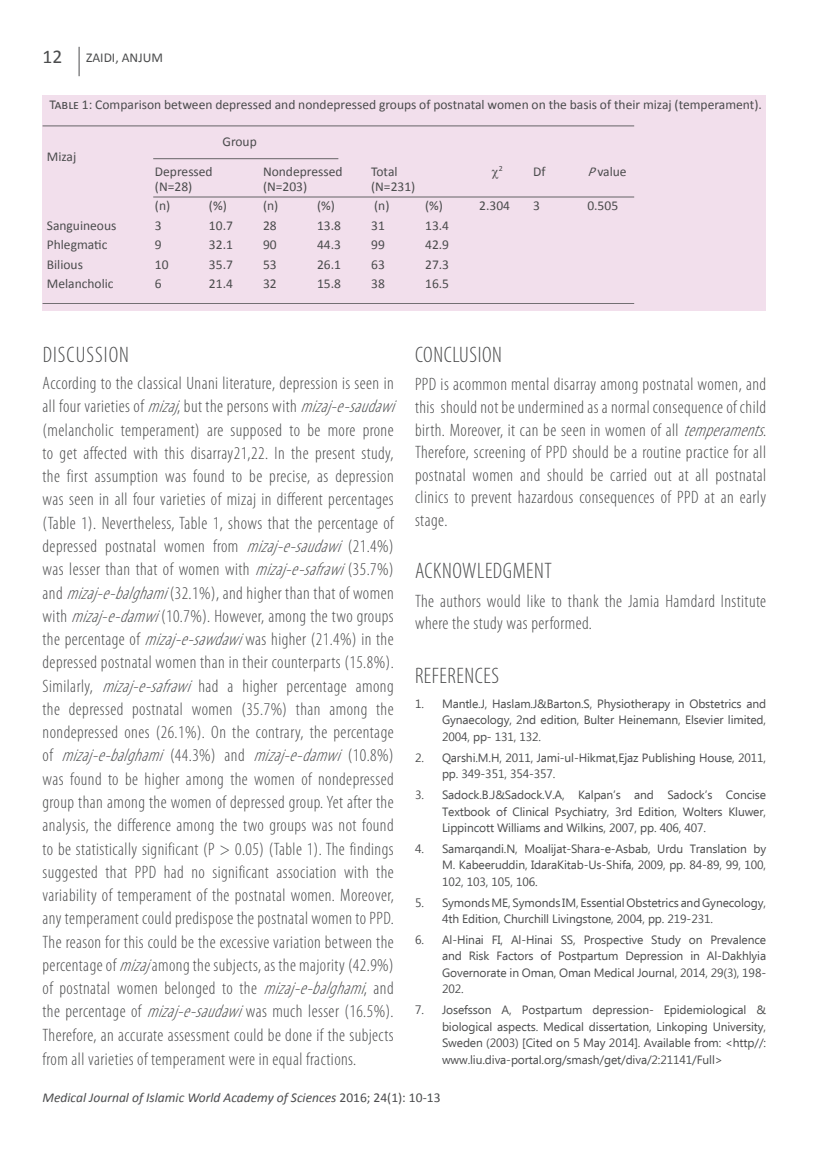
<style>
.page{position:relative;width:830px;height:1149px;background:#fff}
.page>*{position:absolute;margin:0;border:0;box-sizing:border-box;transform-origin:0 0}
.gövde{font:300 condensed 22.5px "Myriad Pro";letter-spacing:.025em;color:#4b4c4d}
.gövde-2{font:300 condensed 22.5px "Myriad Pro";letter-spacing:.045em;color:#4b4c4d}
.gövde-3{font:300 condensed 18px/23.2px "Myriad Pro";letter-spacing:.025em;color:#4b4c4d}
.Default{font:13.5px "Calibri";color:#4b4c4d}
.t1{font:italic 13.5px "Calibri";color:#4b4c4d}
.t2{font:12px/16.5px "Ebrima";letter-spacing:-.01em;color:#4b4c4d;text-align:justify}
.t3{font:7.8px "Calibri";color:#4b4c4d}
.s1{font-size:19.5px}
.s2{font-style:italic}
.s3{font-style:normal}
</style>
<div class="page">
<svg style="left:79px;top:47px;width:1px;height:29px"></svg>
<div style="left:43px;top:95px;width:722px;height:215px;background:#f2dfec"></div>
<hr style="left:43px;top:126px;width:591px;height:1px;background:#4b4c4d">
<hr style="left:153px;top:158px;width:185px;height:1px;background:#4b4c4d">
<hr style="left:43px;top:303px;width:591px;height:1px;background:#4b4c4d">
<hr style="left:153px;top:197px;width:481px;height:1px;background:#4b4c4d">
<p class="Default" style="left:43px;top:49px;width:122px"><span class="s1">12</span> ZAIDI, ANJUM</p>
<p class="Default" style="left:50px;top:96px;width:713px">Table 1: Comparison between depressed and nondepressed groups of postnatal women on the basis of their mizaj (temperament).</p>
<p class="Default" style="left:222px;top:133px;width:36px">Group</p>
<p class="Default" style="left:47px;top:148px;width:31px">Mizaj</p>
<p class="Default" style="left:155px;top:163px;width:59px">Depressed</p>
<p class="Default" style="left:263px;top:163px;width:81px">Nondepressed</p>
<p class="Default" style="left:371px;top:163px;width:28px">Total</p>
<p class="t3" style="left:498px;top:164px;width:5px">2</p>
<p class="Default" style="left:533px;top:163px;width:14px">Df</p>
<p class="Default" style="left:587px;top:163px;width:41px"><span class="s2">P</span>value</p>
<p class="Default" style="left:155px;top:178px;width:39px">(N=28)</p>
<p class="Default" style="left:263px;top:178px;width:46px">(N=203)</p>
<p class="Default" style="left:371px;top:178px;width:46px">(N=231)</p>
<p class="Default" style="left:155px;top:197px;width:17px">(n)</p>
<p class="Default" style="left:209px;top:197px;width:19px">(%)</p>
<p class="Default" style="left:263px;top:197px;width:17px">(n)</p>
<p class="Default" style="left:317px;top:197px;width:19px">(%)</p>
<p class="Default" style="left:374px;top:197px;width:17px">(n)</p>
<p class="Default" style="left:425px;top:197px;width:19px">(%)</p>
<p class="Default" style="left:479px;top:197px;width:32px">2.304</p>
<p class="Default" style="left:533px;top:197px;width:8px">3</p>
<p class="Default" style="left:587px;top:197px;width:32px">0.505</p>
<p class="Default" style="left:47px;top:217px;width:71px">Sanguineous</p>
<p class="Default" style="left:155px;top:217px;width:8px">3</p>
<p class="Default" style="left:209px;top:217px;width:25px">10.7</p>
<p class="Default" style="left:263px;top:217px;width:15px">28</p>
<p class="Default" style="left:317px;top:217px;width:25px">13.8</p>
<p class="Default" style="left:371px;top:217px;width:15px">31</p>
<p class="Default" style="left:425px;top:217px;width:25px">13.4</p>
<p class="Default" style="left:47px;top:236px;width:62px">Phlegmatic</p>
<p class="Default" style="left:155px;top:236px;width:8px">9</p>
<p class="Default" style="left:209px;top:236px;width:25px">32.1</p>
<p class="Default" style="left:263px;top:236px;width:15px">90</p>
<p class="Default" style="left:317px;top:236px;width:25px">44.3</p>
<p class="Default" style="left:371px;top:236px;width:15px">99</p>
<p class="Default" style="left:425px;top:236px;width:25px">42.9</p>
<p class="Default" style="left:47px;top:256px;width:38px">Bilious</p>
<p class="Default" style="left:155px;top:256px;width:15px">10</p>
<p class="Default" style="left:209px;top:256px;width:25px">35.7</p>
<p class="Default" style="left:263px;top:256px;width:15px">53</p>
<p class="Default" style="left:317px;top:256px;width:25px">26.1</p>
<p class="Default" style="left:371px;top:256px;width:15px">63</p>
<p class="Default" style="left:425px;top:256px;width:25px">27.3</p>
<p class="Default" style="left:47px;top:275px;width:68px">Melancholic</p>
<p class="Default" style="left:155px;top:275px;width:8px">6</p>
<p class="Default" style="left:209px;top:275px;width:25px">21.4</p>
<p class="Default" style="left:263px;top:275px;width:15px">32</p>
<p class="Default" style="left:317px;top:275px;width:25px">15.8</p>
<p class="Default" style="left:371px;top:275px;width:15px">38</p>
<p class="Default" style="left:425px;top:275px;width:25px">16.5</p>
<p class="gövde-2" style="left:43px;top:341px;width:88px">DISCUSSION</p>
<p class="gövde-3" style="left:43px;top:371px;width:360px">According to the classical Unani literature, depression is seen in all four varieties of <span class="s2">mizaj</span>, but the persons with <span class="s2">mizaj-e-saudawi </span>(melancholic temperament) are supposed to be more prone to get affected with this disarray21,22. In the present study, the first assumption was found to be precise, as depression was seen in all four varieties of mizaj in different percentages (Table 1). Nevertheless, Table 1, shows that the percentage of depressed postnatal women from <span class="s2">mizaj-e-saudawi</span>(21.4%) was lesser than that of women with <span class="s2">mizaj-e-safrawi</span>(35.7%) and <span class="s2">mizaj-e-balghami</span>(32.1%), and higher than that of women with <span class="s2">mizaj-e-damwi</span>(10.7%). However, among the two groups the percentage of <span class="s2">mizaj-e-sawdawi</span>was higher (21.4%) in the depressed postnatal women than in their counterparts (15.8%).<br>Similarly, <span class="s2">mizaj-e-safrawi</span> had a higher percentage among the depressed postnatal women (35.7%) than among the nondepressed ones (26.1%). On the contrary, the percentage o f <span class="s2">mizaj-e-balghami</span>( 4 4 . 3 % ) a n d <span class="s2">mizaj-e-damwi</span>( 1 0 . 8 % ) was found to be higher among the women of nondepressed group than among the women of depressed group. Yet after the analysis, the difference among the two groups was not found to be statistically significant (P &gt; 0.05) (Table 1). The findings suggested that PPD had no significant association with the variability of temperament of the postnatal women. Moreover, any temperament could predispose the postnatal women to PPD.<br>The reason for this could be the excessive variation between the percentage of <span class="s2">mizaj</span> among the subjects, as the majority (42.9%) of postnatal women belonged to the <span class="s2">mizaj-e-balghami</span>, and the percentage of <span class="s2">mizaj-e-saudawi</span>was much lesser (16.5%).<br>Therefore, an accurate assessment could be done if the subjects from all varieties of temperament were in equal fractions.</p>
<p class="gövde" style="left:415px;top:341px;width:88px">CONCLUSION</p>
<p class="gövde-3" style="left:415px;top:373px;width:356px;line-height:22.5px">PPD is acommon mental disarray among postnatal women, and this should not be undermined as a normal consequence of child birth. Moreover, it can be seen in women of all <span class="s2">temperaments</span>.<br>Therefore, screening of PPD should be a routine practice for all postnatal women and should be carried out at all postnatal clinics to prevent hazardous consequences of PPD at an early stage.</p>
<p class="gövde" style="left:415px;top:557px;width:138px">ACKNOWLEDGMENT</p>
<p class="gövde-3" style="left:415px;top:589px;width:352px;line-height:22.5px">The authors would like to thank the Jamia Hamdard Institute where the study was performed.</p>
<p class="gövde" style="left:415px;top:662px;width:85px">REFERENCES</p>
<p class="t2" style="left:442px;top:696px;width:325px;text-indent:-27px">1. Mantle.J, Haslam.J&amp;Barton.S, Physiotherapy in Obstetrics and Gynaecology, 2nd edition, Bulter Heinemann, Elsevier limited, 2004, pp- 131, 132.</p>
<p class="t2" style="left:442px;top:749px;width:325px;text-indent:-27px">2. Qarshi.M.H, 2011, Jami-ul-Hikmat,Ejaz Publishing House, 2011, pp. 349-351, 354-357.</p>
<p class="t2" style="left:442px;top:787px;width:325px;text-indent:-27px">3. Sadock.B.J&amp;Sadock.V.A, Kalpan’s and Sadock’s Concise Textbook of Clinical Psychiatry, 3rd Edition, Wolters Kluwer, Lippincott Williams and Wilkins, 2007, pp. 406, 407.</p>
<p class="t2" style="left:442px;top:840px;width:325px;text-indent:-27px">4. Samarqandi.N, Moalijat-Shara-e-Asbab, Urdu Translation by M. Kabeeruddin, IdaraKitab-Us-Shifa, 2009, pp. 84-89, 99, 100, 102, 103, 105, 106.</p>
<p class="t2" style="left:442px;top:894px;width:325px;text-indent:-27px">5. Symonds ME, Symonds IM, Essential Obstetrics and Gynecology,<br>4th Edition, Churchill Livingstone, 2004, pp. 219-231.</p>
<p class="t2" style="left:442px;top:931px;width:325px;text-indent:-27px">6. Al-Hinai FI, Al-Hinai SS, Prospective Study on Prevalence and Risk Factors of Postpartum Depression in Al-Dakhlyia Governorate in Oman, Oman Medical Journal, 2014, 29(3), 198- 202.</p>
<p class="t2" style="left:442px;top:1002px;width:325px;text-indent:-27px">7. Josefsson A, Postpartum depression- Epidemiological &amp; biological aspects. Medical dissertation, Linkoping University, Sweden (2003) [Cited on 5 May 2014]. Available from: &lt;http//: www.liu.diva-portal.org/smash/get/diva/2:21141/Full&gt;</p>
<p class="t1" style="left:43px;top:1087px;width:399px">Medical Journal of Islamic World Academy of Sciences <span class="s3">2016; 24(1): 10-13</span></p>
</div>
